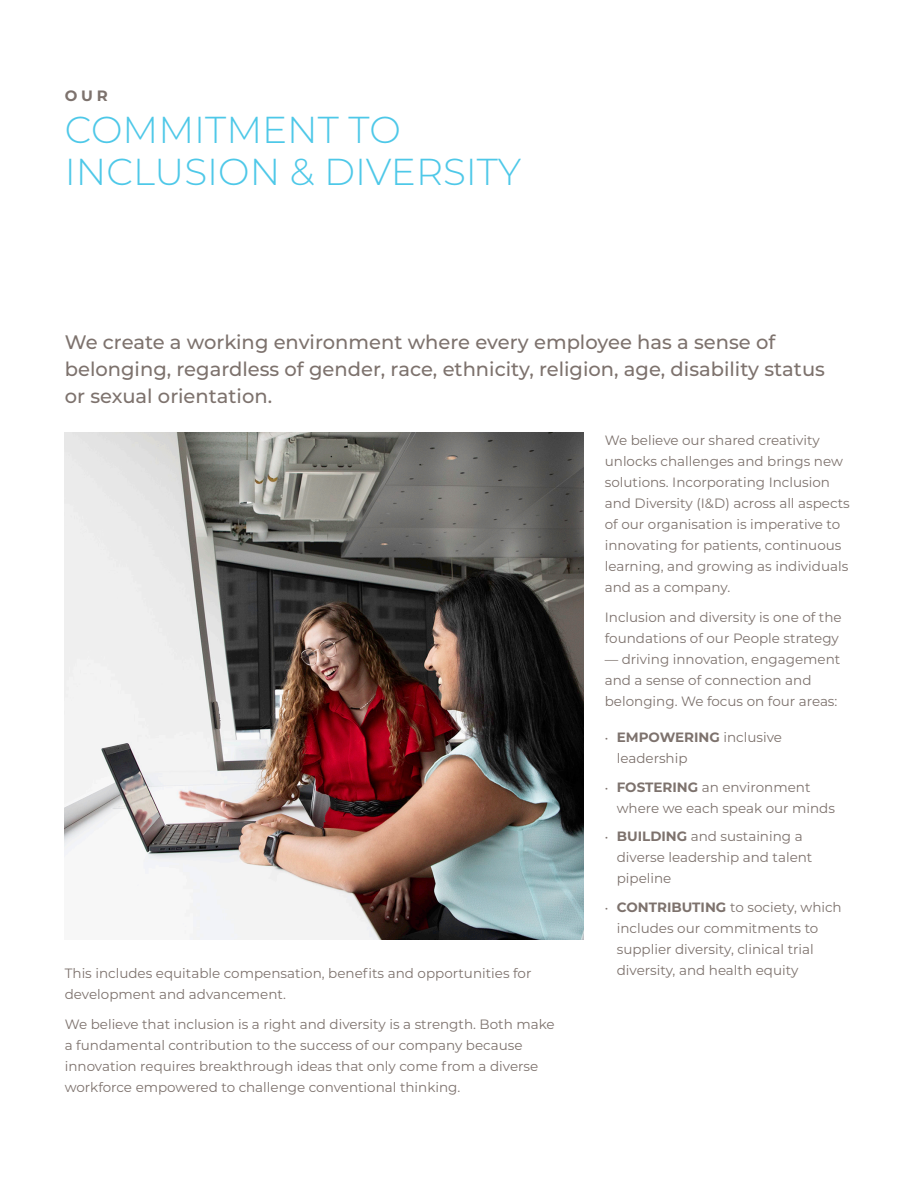
<style>
.page{position:relative;width:918px;height:1188px;background:#fff}
.page>*{position:absolute;margin:0;border:0;box-sizing:border-box;transform-origin:0 0}
.t1{font:300 37.5px/42px "Montserrat";color:#4ec8e8}
.t2{font:500 19.5px/27px "Montserrat";color:#7d726d}
.t3{font:700 15px "Montserrat";color:#7d726d}
.Body{font:13.5px/21px "Montserrat";color:#7d726d}
.s1{font-size:12px}
.s2{font-weight:700}
</style>
<div class="page">
<img style="left:65px;top:433px;width:518px;height:506px">
<p class="t3" style="left:65px;top:85px;width:45px">OUR</p>
<p class="t1" style="left:65px;top:108px;width:458px">COMMITMENT TO<br>INCLUSION &amp; DIVERSITY</p>
<h4 class="t2" style="left:65px;top:328px;width:762px">We create a working environment where every employee has a sense of belonging, regardless of gender, race, ethnicity, religion, age, disability status or sexual orientation.</h4>
<p class="Body" style="left:65px;top:962px;width:468px">This includes equitable compensation, benefits and opportunities for development and advancement.</p>
<p class="Body" style="left:65px;top:1013px;width:491px">We believe that inclusion is a right and diversity is a strength. Both make a fundamental contribution to the success of our company because innovation requires breakthrough ideas that only come from a diverse workforce empowered to challenge conventional thinking.</p>
<p class="Body" style="left:605px;top:430px;width:246px">We believe our shared creativity unlocks challenges and brings new solutions. Incorporating Inclusion and Diversity (I&amp;D) across all aspects of our organisation is imperative to innovating for patients, continuous learning, and growing as individuals and as a company.</p>
<p class="Body" style="left:605px;top:607px;width:238px">Inclusion and diversity is one of the foundations of our People strategy</p>
<p class="Body" style="left:605px;top:649px;width:237px">— driving innovation, engagement and a sense of connection and belonging. We focus on four areas:</p>
<p class="Body" style="left:617px;top:727px;width:167px;text-indent:-12px"><span class="s1">•</span> <span class="s2">EMPOWERING</span> inclusive leadership</p>
<p class="Body" style="left:617px;top:776px;width:220px;text-indent:-12px"><span class="s1">•</span> <span class="s2">FOSTERING</span> an environment where we each speak our minds</p>
<p class="Body" style="left:617px;top:826px;width:197px;text-indent:-12px"><span class="s1">•</span> <span class="s2">BUILDING</span> and sustaining a diverse leadership and talent pipeline</p>
<p class="Body" style="left:617px;top:896px;width:226px;text-indent:-12px"><span class="s1">•</span> <span class="s2">CONTRIBUTING</span> to society, which includes our commitments to supplier diversity, clinical trial diversity, and health equity</p>
</div>
